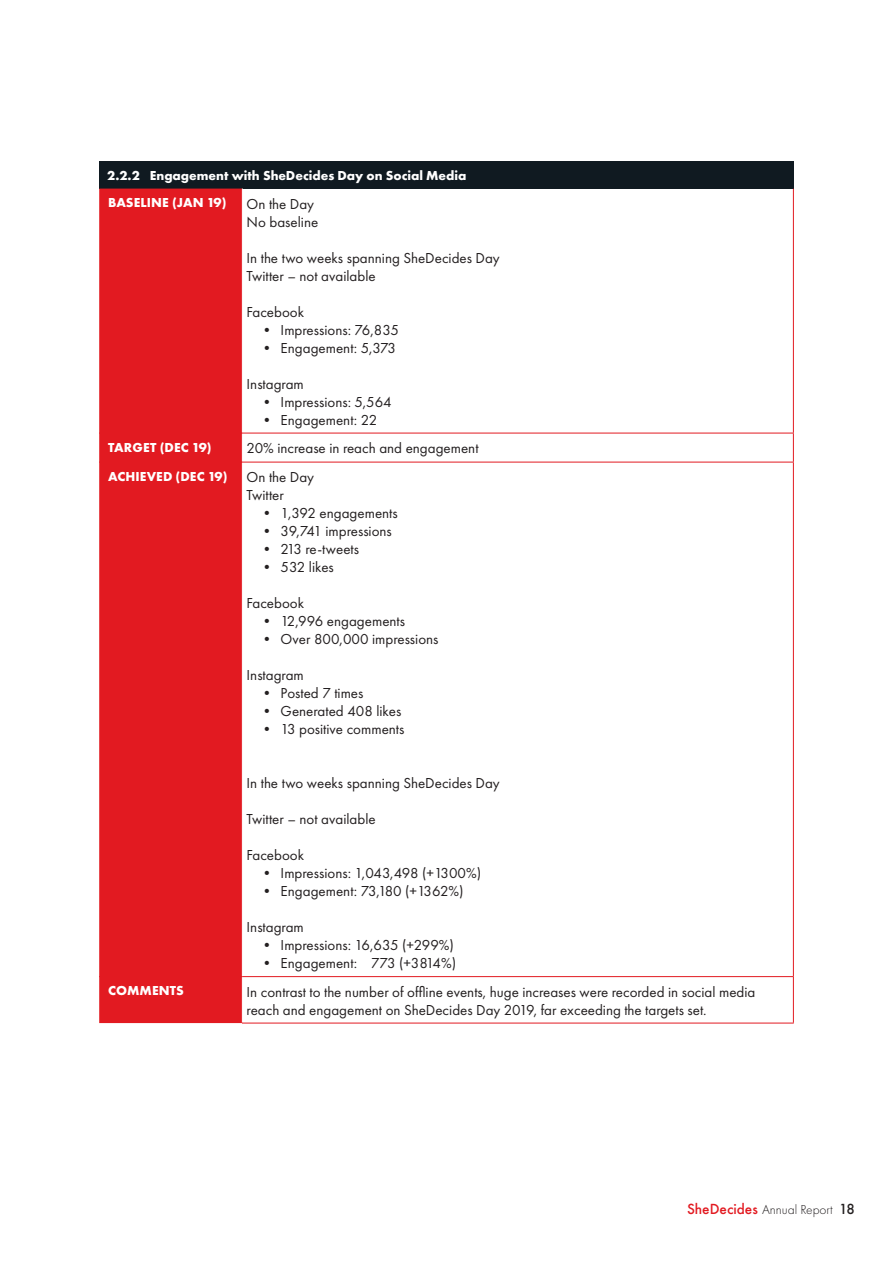
<style>
.page{position:relative;width:893px;height:1263px;background:#fff}
.page>*{position:absolute;margin:0;border:0;box-sizing:border-box;transform-origin:0 0}
.Table_Texts{font:15px/18px "Futura PT";color:#231f20}
.Header_row{font:700 13.5px "Futura PT";letter-spacing:.01em;color:#fff}
.Header_row_copy{font:700 13.5px "Futura PT";color:#fff}
.t1{font:300 13.5px "Futura PT";color:#231f20}
.s1{font-family:"Futura";font-weight:500;color:#e21a21}
.s2{font-family:"Futura";font-weight:500}
</style>
<div class="page">
<div style="left:99px;top:161px;width:694px;height:28px;background:#101a21"></div>
<div style="left:99px;top:189px;width:143px;height:834px;background:#e21a21"></div>
<svg style="left:242px;top:434px;width:1px;height:28px"></svg>
<hr style="left:242px;top:433px;width:552px;height:1px;background:#e21a21">
<hr style="left:242px;top:462px;width:552px;height:1px;background:#e21a21">
<hr style="left:242px;top:976px;width:552px;height:1px;background:#e21a21">
<hr style="left:99px;top:433px;width:143px;height:1px;background:#e21a21">
<hr style="left:99px;top:462px;width:143px;height:1px;background:#e21a21">
<hr style="left:99px;top:976px;width:143px;height:1px;background:#e21a21">
<hr style="left:793px;top:189px;width:1px;height:244px;background:#e21a21">
<svg style="left:793px;top:433px;width:1px;height:29px"></svg>
<hr style="left:793px;top:462px;width:1px;height:514px;background:#e21a21">
<hr style="left:793px;top:977px;width:1px;height:46px;background:#e21a21">
<hr style="left:242px;top:1023px;width:552px;height:1px;background:#e21a21">
<svg style="left:793px;top:161px;width:1px;height:28px"></svg>
<p class="Header_row_copy" style="left:107px;top:167px;width:361px">2.2.2 Engagement with SheDecides Day on Social Media</p>
<p class="Header_row" style="left:108px;top:194px;width:120px">BASELINE (JAN 19)</p>
<p class="Table_Texts" style="left:247px;top:194px;width:69px">On the Day</p>
<p class="Table_Texts" style="left:247px;top:212px;width:73px">No baseline</p>
<p class="Table_Texts" style="left:247px;top:248px;width:255px">In the two weeks spanning SheDecides Day</p>
<p class="Table_Texts" style="left:247px;top:266px;width:131px">Twitter – not available</p>
<p class="Table_Texts" style="left:247px;top:302px;width:59px">Facebook</p>
<p class="Table_Texts" style="left:259px;top:320px;width:141px">• Impressions: 76,835</p>
<p class="Table_Texts" style="left:259px;top:338px;width:138px">• Engagement: 5,373</p>
<p class="Table_Texts" style="left:247px;top:374px;width:59px">Instagram</p>
<p class="Table_Texts" style="left:259px;top:392px;width:134px">• Impressions: 5,564</p>
<p class="Table_Texts" style="left:259px;top:410px;width:119px">• Engagement: 22</p>
<p class="Header_row" style="left:108px;top:439px;width:105px">TARGET (DEC 19)</p>
<p class="Table_Texts" style="left:247px;top:439px;width:233px">20% increase in reach and engagement</p>
<p class="Header_row" style="left:108px;top:468px;width:121px">ACHIEVED (DEC 19)</p>
<p class="Table_Texts" style="left:247px;top:468px;width:69px">On the Day</p>
<p class="Table_Texts" style="left:247px;top:486px;width:39px">Twitter</p>
<p class="Table_Texts" style="left:259px;top:504px;width:140px">• 1,392 engagements</p>
<p class="Table_Texts" style="left:259px;top:522px;width:134px">• 39,741 impressions</p>
<p class="Table_Texts" style="left:259px;top:540px;width:101px">• 213 re-tweets</p>
<p class="Table_Texts" style="left:259px;top:558px;width:76px">• 532 likes</p>
<p class="Table_Texts" style="left:247px;top:594px;width:59px">Facebook</p>
<p class="Table_Texts" style="left:259px;top:612px;width:147px">• 12,996 engagements</p>
<p class="Table_Texts" style="left:259px;top:630px;width:181px">• Over 800,000 impressions</p>
<p class="Table_Texts" style="left:247px;top:666px;width:59px">Instagram</p>
<p class="Table_Texts" style="left:259px;top:684px;width:106px">• Posted 7 times</p>
<p class="Table_Texts" style="left:259px;top:702px;width:143px">• Generated 408 likes</p>
<p class="Table_Texts" style="left:259px;top:720px;width:147px">• 13 positive comments</p>
<p class="Table_Texts" style="left:247px;top:774px;width:255px">In the two weeks spanning SheDecides Day</p>
<p class="Table_Texts" style="left:247px;top:810px;width:131px">Twitter – not available</p>
<p class="Table_Texts" style="left:247px;top:846px;width:59px">Facebook</p>
<p class="Table_Texts" style="left:259px;top:864px;width:223px">• Impressions: 1,043,498 (+1300%)</p>
<p class="Table_Texts" style="left:259px;top:882px;width:206px">• Engagement: 73,180 (+1362%)</p>
<p class="Table_Texts" style="left:247px;top:918px;width:59px">Instagram</p>
<p class="Table_Texts" style="left:259px;top:936px;width:196px">• Impressions: 16,635 (+299%)</p>
<p class="Table_Texts" style="left:259px;top:954px;width:198px">• Engagement: 773 (+3814%)</p>
<p class="Header_row" style="left:108px;top:982px;width:77px">COMMENTS</p>
<p class="Table_Texts" style="left:247px;top:982px;width:510px">In contrast to the number of offline events, huge increases were recorded in social media reach and engagement on SheDecides Day 2019, far exceeding the targets set.</p>
<p class="t1" style="left:687px;top:1202px;width:169px"><span class="s1">SheDecides</span> Annual Report <span class="s2">18</span></p>
</div>
